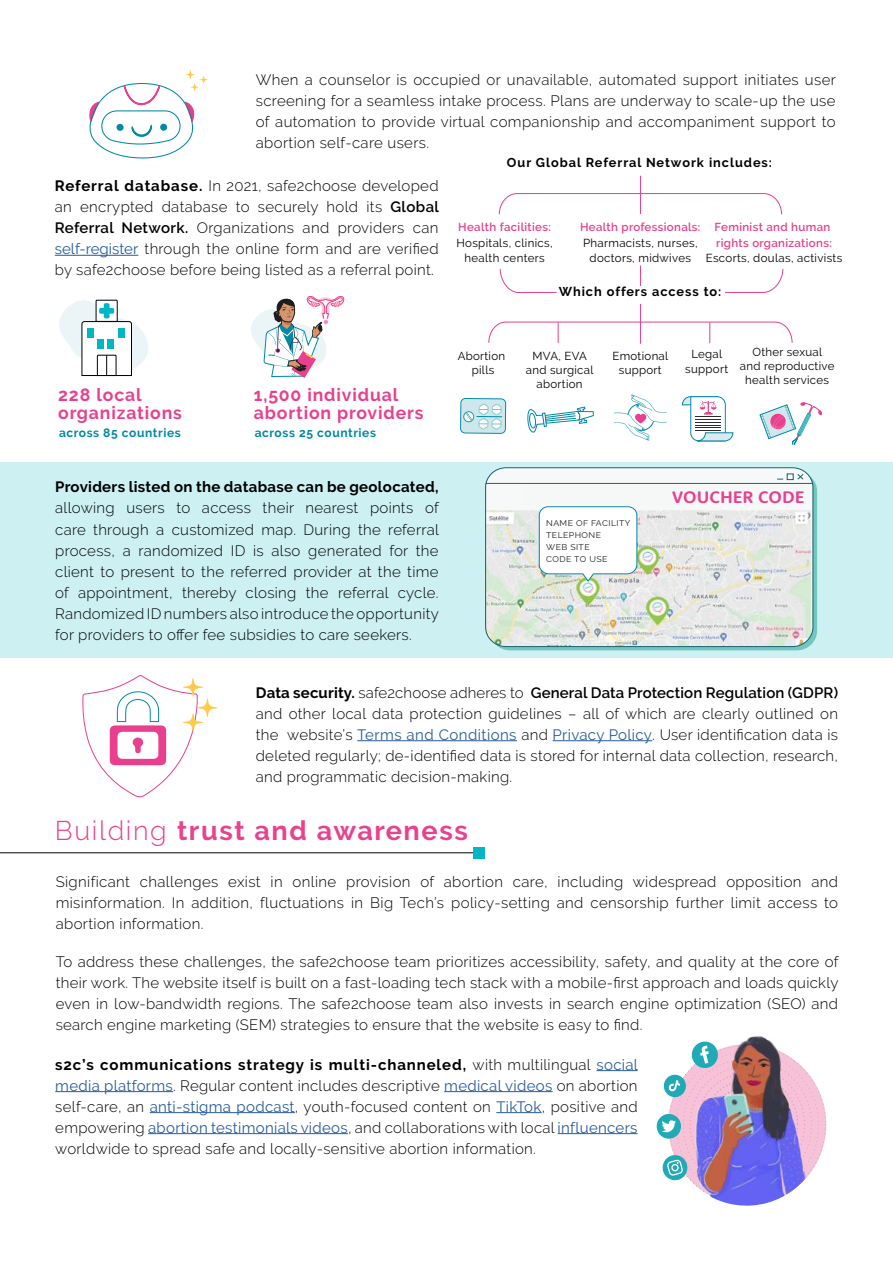
<style>
.page{position:relative;width:893px;height:1263px;background:#fff}
.page>*{position:absolute;margin:0;border:0;box-sizing:border-box;transform-origin:0 0}
.t1{font:700 27px "Raleway";letter-spacing:.06em;color:#e8428e}
.t2{font:700 17.85px/18.6px "Raleway";letter-spacing:.05em;color:#e8408e}
.t3{font:700 17.25px "Rooney Sans";color:#e8408e;scale:1.06 1}
.t4{font:300 15px/21px "Raleway";letter-spacing:.02em;color:#000;text-align:justify}
.t5{font:700 15px "Raleway";letter-spacing:.02em;color:#000}
.t6{font:700 12.9px "Raleway";letter-spacing:.075em;color:#000300}
.t7{font:700 12.15px "Raleway";letter-spacing:.05em;color:#0289a4}
.t8{font:11.55px/14.1px "Raleway";letter-spacing:.025em;color:#000;text-align:center}
.t9{font:600 11.55px/15.5px "Raleway";letter-spacing:.03em;color:#e8408e}
.t10{font:8.25px/11.9px "Raleway";letter-spacing:.05em;color:#1d1d1b;scale:1.06 1}
.s1{font-weight:700}
.s2{font-weight:600}
.s3{font-weight:400;color:#275b9b}
.s4{font-weight:300}
</style>
<div class="page">
<hr style="left:55px;top:255px;width:83px;height:1px;background:#275b9b">
<svg style="left:725px;top:268px;width:58px;height:25px"></svg>
<svg style="left:500px;top:268px;width:57px;height:25px"></svg>
<svg style="left:640px;top:265px;width:1px;height:21px"></svg>
<svg style="left:760px;top:402px;width:62px;height:43px"></svg>
<svg style="left:798px;top:414px;width:10px;height:20px"></svg>
<svg style="left:799px;top:414px;width:10px;height:21px"></svg>
<svg style="left:800px;top:415px;width:10px;height:20px"></svg>
<svg style="left:527px;top:406px;width:67px;height:27px"></svg>
<div style="left:461px;top:398px;width:45px;height:35px;background:#cde7ed;border-radius:5px"></div>
<div style="left:460px;top:398px;width:46px;height:36px;border:1px solid #0289a4;border-radius:5px"></div>
<div style="left:463px;top:411px;width:11px;height:11px;border:1px solid #249c9d;border-radius:50%"></div>
<svg style="left:465px;top:404px;width:37px;height:26px"></svg>
<svg style="left:681px;top:396px;width:53px;height:46px"></svg>
<hr style="left:640px;top:304px;width:1px;height:40px;background:#e8408e">
<svg style="left:613px;top:394px;width:54px;height:47px"></svg>
<svg style="left:499px;top:193px;width:283px;height:22px"></svg>
<svg style="left:488px;top:321px;width:305px;height:22px"></svg>
<hr style="left:640px;top:176px;width:1px;height:38px;background:#e8408e">
<svg style="left:251px;top:296px;width:94px;height:82px"></svg>
<svg style="left:59px;top:299px;width:89px;height:77px"></svg>
<div style="left:87px;top:328px;width:7px;height:9px;background:#02b6c4"></div>
<div style="left:97px;top:339px;width:7px;height:9px;background:#02b6c4"></div>
<div style="left:108px;top:339px;width:6px;height:9px;background:#02b6c4"></div>
<div style="left:118px;top:328px;width:7px;height:10px;background:#02b6c4"></div>
<div style="left:0;top:461px;width:893px;height:196px;background:#cdf0f3"></div>
<div style="left:490px;top:472px;width:327px;height:178px;background:#75c5bf;border-radius:20px"></div>
<div style="left:486px;top:468px;width:327px;height:179px;background:#f7f8f8;border-radius:20px"></div>
<img style="left:487px;top:510px;width:324px;height:137px">
<div style="left:485px;top:467px;width:328px;height:180px;border:1px solid #126172;border-radius:20px"></div>
<hr style="left:486px;top:483px;width:327px;height:1px;background:#126172">
<svg style="left:777px;top:473px;width:27px;height:7px"></svg>
<svg style="left:539px;top:506px;width:98px;height:76px"></svg>
<hr style="left:357px;top:740px;width:160px;height:1px;background:#275b9b">
<hr style="left:553px;top:740px;width:99px;height:1px;background:#275b9b">
<svg style="left:82px;top:675px;width:135px;height:123px"></svg>
<hr style="left:0;top:852px;width:474px;height:1px;background:#000">
<div style="left:474px;top:847px;width:11px;height:12px;background:#02b6c4"></div>
<hr style="left:597px;top:1070px;width:41px;height:1px;background:#275b9b">
<hr style="left:55px;top:1091px;width:118px;height:1px;background:#275b9b">
<hr style="left:444px;top:1091px;width:109px;height:1px;background:#275b9b">
<hr style="left:150px;top:1112px;width:145px;height:1px;background:#275b9b">
<hr style="left:496px;top:1112px;width:46px;height:1px;background:#275b9b">
<hr style="left:148px;top:1133px;width:200px;height:1px;background:#275b9b">
<hr style="left:558px;top:1133px;width:80px;height:1px;background:#275b9b">
<img style="left:731px;top:1036px;width:96px;height:170px">
<div style="left:657px;top:1114px;width:24px;height:25px;background:#20aab5;border-radius:50%"></div>
<img style="left:661px;top:1040px;width:165px;height:164px">
<svg style="left:89px;top:70px;width:119px;height:88px"></svg>
<p class="t4" style="left:256px;top:69px;width:582px">When a counselor is occupied or unavailable, automated support initiates user screening for a seamless intake process. Plans are underway to scale-up the use of automation to provide virtual companionship and accompaniment support to abortion self-care users.</p>
<p class="t4" style="left:55px;top:175px;width:386px"><span class="s1">Referral database.</span> In 2021, safe2choose developed an encrypted database to securely hold its <span class="s2">Global Referral Network.</span> Organizations and providers can <span class="s3">self-register</span> through the online form and are verified by safe2choose before being listed as a referral point.</p>
<p class="t6" style="left:507px;top:155px;width:267px">Our Global Referral Network includes:</p>
<p class="t9" style="left:580px;top:219px;width:122px">Health professionals:</p>
<p class="t8" style="left:583px;top:235px;width:116px;line-height:15.5px">Pharmacists, nurses, doctors, midwives</p>
<p class="t9" style="left:458px;top:219px;width:94px">Health facilities:</p>
<p class="t8" style="left:456px;top:235px;width:98px;line-height:15.5px">Hospitals, clinics, health centers</p>
<p class="t9" style="left:715px;top:219px;width:119px">Feminist and human rights organizations:</p>
<p class="t8" style="left:706px;top:251px;width:138px">Escorts, doulas, activists</p>
<p class="t6" style="left:559px;top:284px;width:164px">Which offers access to:</p>
<p class="t2" style="left:58px;top:385px;width:125px">228 local organizations</p>
<p class="t7" style="left:59px;top:426px;width:123px">across 85 countries</p>
<p class="t2" style="left:254px;top:385px;width:171px">1,500 individual abortion providers</p>
<p class="t7" style="left:255px;top:426px;width:123px">across 25 countries</p>
<p class="t5" style="left:55px;top:479px;width:385px">Providers listed on the database can be geolocated,</p>
<p class="t4" style="left:55px;top:498px;width:385px">allowing users to access their nearest points of care through a customized map. During the referral process, a randomized ID is also generated for the client to present to the referred provider at the time of appointment, thereby closing the referral cycle.<br>Randomized ID numbers also introduce the opportunity for providers to offer fee subsidies to care seekers.</p>
<p class="t8" style="left:458px;top:349px;width:49px">Abortion pills</p>
<p class="t8" style="left:685px;top:347px;width:44px">Legal support</p>
<p class="t8" style="left:613px;top:349px;width:57px">Emotional support</p>
<p class="t8" style="left:526px;top:349px;width:69px">MVA, EVA and surgical abortion</p>
<p class="t8" style="left:740px;top:345px;width:96px">Other sexual<br>and reproductive health services</p>
<p class="t10" style="left:546px;top:517px;width:81px">NAME OF FACILITY<br>TELEPHONE<br>WEB SITE<br>CODE TO USE</p>
<p class="t3" style="left:672px;top:486px;width:126px">VOUCHER CODE</p>
<p class="t4" style="left:256px;top:682px;width:584px"><span class="s1">Data security.</span> safe2choose adheres to <span class="s2">General Data Protection Regulation (GDPR) </span>and other local data protection guidelines – all of which are clearly outlined on the website’s <span class="s3">Terms and Conditions</span> and <span class="s3">Privacy Policy</span>. User identification data is deleted regularly; de-identified data is stored for internal data collection, research, and programmatic decision-making.</p>
<h1 class="t1" style="left:55px;top:815px;width:414px"><span class="s4">Building</span> trust and awareness</h1>
<p class="t4" style="left:56px;top:871px;width:784px">Significant challenges exist in online provision of abortion care, including widespread opposition and misinformation. In addition, fluctuations in Big Tech’s policy-setting and censorship further limit access to abortion information.</p>
<p class="t4" style="left:56px;top:951px;width:784px">To address these challenges, the safe2choose team prioritizes accessibility, safety, and quality at the core of their work. The website itself is built on a fast-loading tech stack with a mobile-first approach and loads quickly even in low-bandwidth regions. The safe2choose team also invests in search engine optimization (SEO) and search engine marketing (SEM) strategies to ensure that the website is easy to find.</p>
<p class="t4" style="left:55px;top:1054px;width:584px"><span class="s1">s2c’s communications strategy is multi-channeled,</span> with multilingual <span class="s3">social media platforms</span>. Regular content includes descriptive <span class="s3">medical videos</span> on abortion self-care, an <span class="s3">anti-stigma podcast</span>, youth-focused content on <span class="s3">TikTok</span>, positive and empowering <span class="s3">abortion testimonials videos</span>, and collaborations with local <span class="s3">influencers </span>worldwide to spread safe and locally-sensitive abortion information.</p>
</div>
